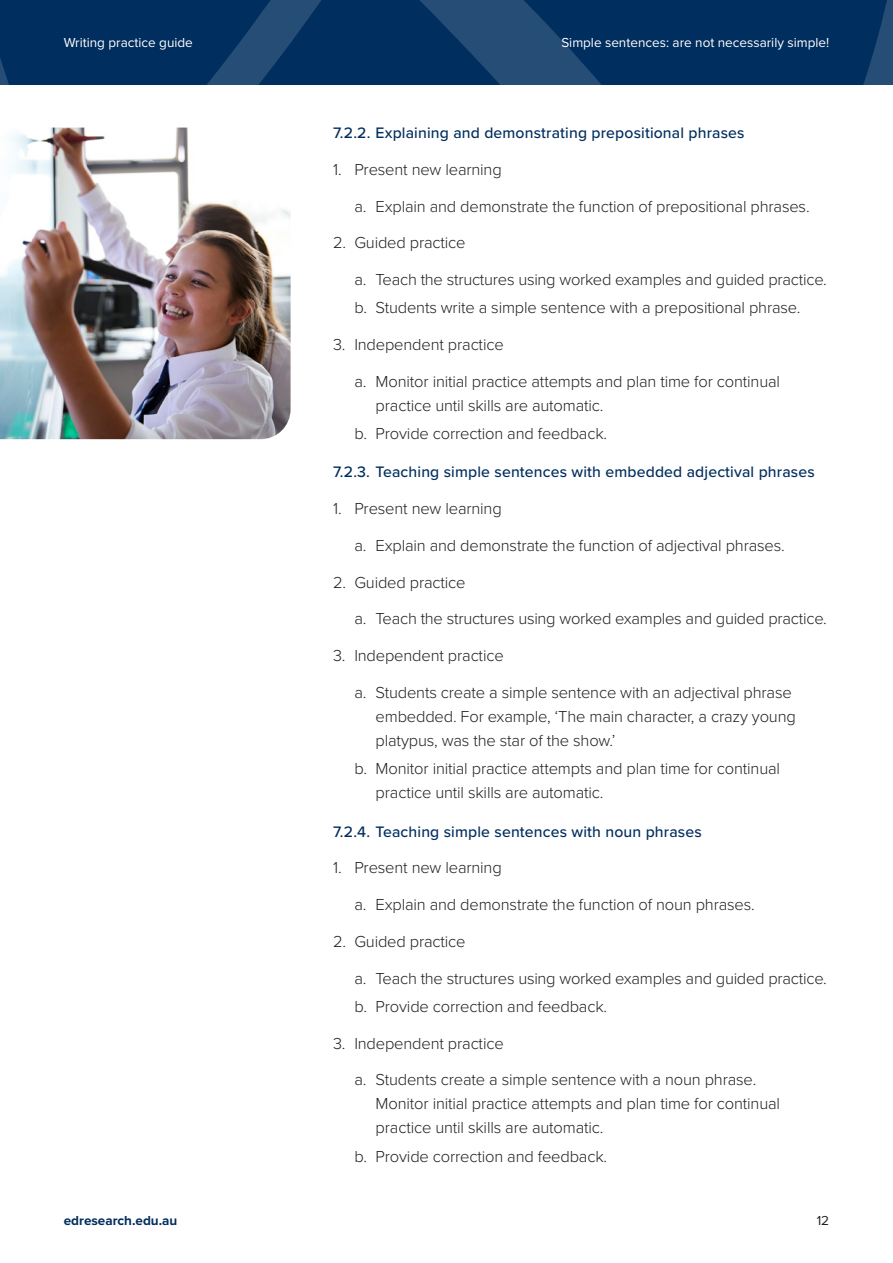
<style>
.page{position:relative;width:893px;height:1263px;background:#fff}
.page>*{position:absolute;margin:0;border:0;box-sizing:border-box;transform-origin:0 0}
.List_L2{font:300 16.5px/24px "Proxima Nova";letter-spacing:-.01em;color:#231f20}
.List_L1{font:300 16.5px "Proxima Nova";letter-spacing:-.01em;color:#231f20}
.H3_-_List{font:500 15.75px "Proxima Nova";letter-spacing:.01em;color:#002e5e}
.t1{font:13.5px "Proxima Nova";color:#fff}
.t2{font:700 13.5px "Proxima Nova";color:#002e5e}
.t3{font:13.5px "Proxima Nova";color:#231f20}
</style>
<div class="page">
<svg style="left:0;top:0;width:893px;height:85px;background:#073462"></svg>
<img style="left:0;top:128px;width:291px;height:311px">
<p class="t1" style="left:64px;top:32px;width:131px">Writing practice guide</p>
<p class="t1" style="left:561px;top:32px;width:269px">Simple sentences: are not necessarily simple!</p>
<h5 class="H3_-_List" style="left:333px;top:121px;width:413px">7.2.2. Explaining and demonstrating prepositional phrases</h5>
<p class="List_L1" style="left:333px;top:157px;width:170px">1. Present new learning</p>
<p class="List_L2" style="left:354px;top:193px;width:457px">a. Explain and demonstrate the function of prepositional phrases.</p>
<p class="List_L1" style="left:333px;top:231px;width:134px">2. Guided practice</p>
<p class="List_L2" style="left:354px;top:267px;width:474px">a. Teach the structures using worked examples and guided practice.</p>
<p class="List_L2" style="left:354px;top:295px;width:448px">b. Students write a simple sentence with a prepositional phrase.</p>
<p class="List_L1" style="left:333px;top:332px;width:172px">3. Independent practice</p>
<p class="List_L2" style="left:376px;top:368px;width:406px;text-indent:-21px">a. Monitor initial practice attempts and plan time for continual practice until skills are automatic.</p>
<p class="List_L2" style="left:354px;top:421px;width:254px">b. Provide correction and feedback.</p>
<h5 class="H3_-_List" style="left:333px;top:460px;width:483px">7.2.3. Teaching simple sentences with embedded adjectival phrases</h5>
<p class="List_L1" style="left:333px;top:496px;width:170px">1. Present new learning</p>
<p class="List_L2" style="left:354px;top:532px;width:432px">a. Explain and demonstrate the function of adjectival phrases.</p>
<p class="List_L1" style="left:333px;top:570px;width:134px">2. Guided practice</p>
<p class="List_L2" style="left:354px;top:606px;width:474px">a. Teach the structures using worked examples and guided practice.</p>
<p class="List_L1" style="left:333px;top:643px;width:172px">3. Independent practice</p>
<p class="List_L2" style="left:376px;top:680px;width:422px;text-indent:-21px">a. Students create a simple sentence with an adjectival phrase embedded. For example, ‘The main character, a crazy young platypus, was the star of the show.’</p>
<p class="List_L2" style="left:376px;top:756px;width:406px;text-indent:-21px">b. Monitor initial practice attempts and plan time for continual practice until skills are automatic.</p>
<h5 class="H3_-_List" style="left:333px;top:819px;width:370px">7.2.4. Teaching simple sentences with noun phrases</h5>
<p class="List_L1" style="left:333px;top:855px;width:170px">1. Present new learning</p>
<p class="List_L2" style="left:354px;top:892px;width:402px">a. Explain and demonstrate the function of noun phrases.</p>
<p class="List_L1" style="left:333px;top:929px;width:134px">2. Guided practice</p>
<p class="List_L2" style="left:354px;top:965px;width:474px">a. Teach the structures using worked examples and guided practice.</p>
<p class="List_L2" style="left:354px;top:993px;width:254px">b. Provide correction and feedback.</p>
<p class="List_L1" style="left:333px;top:1031px;width:172px">3. Independent practice</p>
<p class="List_L2" style="left:376px;top:1067px;width:406px;text-indent:-21px">a. Students create a simple sentence with a noun phrase.<br>Monitor initial practice attempts and plan time for continual practice until skills are automatic.</p>
<p class="List_L2" style="left:354px;top:1143px;width:254px">b. Provide correction and feedback.</p>
<p class="t2" style="left:64px;top:1210px;width:115px">edresearch.edu.au</p>
<p class="t3" style="left:817px;top:1210px;width:14px">12</p>
</div>
